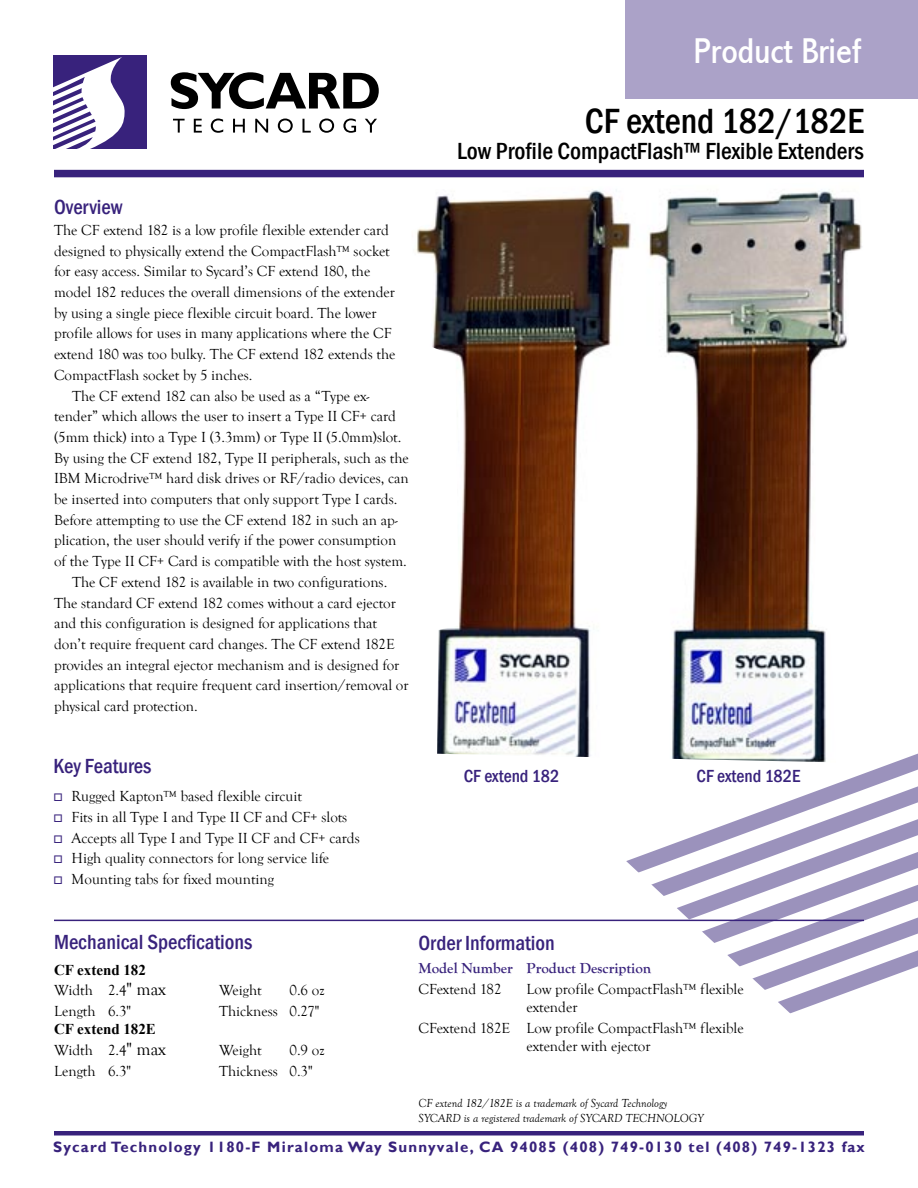
<style>
.page{position:relative;width:918px;height:1188px;background:#fff}
.page>*{position:absolute;margin:0;border:0;box-sizing:border-box;transform-origin:0 0}
.t1{font:500 condensed 36px "Franklin Gothic";color:#000}
.t2{font:condensed 36px "Abadi";color:#fff}
.t3{font:500 condensed 24px "Franklin Gothic";color:#000}
.Heading1{font:500 condensed 21px "Franklin Gothic";color:#38227c}
.Heading2{font:500 condensed 18px "Franklin Gothic";color:#38227c}
.Indent{font:15px/20.7px "Goudy Old Style T";color:#000}
.Bodytext_no_indent{font:15px/20.7px "Goudy Old Style T";color:#000}
.bullet_text{font:15px "Goudy Old Style T";color:#000}
.Bodytext_no_indent-2{font:700 15px "Gill Sans";letter-spacing:.08em;color:#38227c}
.t4{font:700 15px "Goudy Old Style T";color:#38227c}
.t5{font:700 15px "Times New Roman";color:#000}
.t6{font:italic 12px "Goudy Old Style T";color:#000}
.s1{color:#38227c}
.s2{font-size:18px}
</style>
<div class="page">
<div style="left:625px;top:0;width:293px;height:99px;background:#aba2c8"></div>
<div style="left:54px;top:56px;width:93px;height:93px;background:#38227c"></div>
<svg style="left:53px;top:57px;width:72px;height:92px"></svg>
<svg style="left:171px;top:72px;width:208px;height:37px"></svg>
<svg style="left:173px;top:119px;width:12px;height:14px"></svg>
<svg style="left:194px;top:119px;width:8px;height:14px"></svg>
<svg style="left:211px;top:119px;width:12px;height:14px"></svg>
<svg style="left:233px;top:119px;width:12px;height:14px"></svg>
<svg style="left:255px;top:119px;width:13px;height:14px"></svg>
<svg style="left:278px;top:119px;width:15px;height:14px"></svg>
<svg style="left:303px;top:119px;width:8px;height:14px"></svg>
<svg style="left:319px;top:119px;width:15px;height:14px"></svg>
<svg style="left:343px;top:119px;width:13px;height:14px"></svg>
<svg style="left:365px;top:119px;width:12px;height:14px"></svg>
<div style="left:54px;top:170px;width:810px;height:7px;background:#38227c"></div>
<svg style="left:644px;top:753px;width:274px;height:169px"></svg>
<svg style="left:669px;top:774px;width:249px;height:148px"></svg>
<svg style="left:695px;top:798px;width:223px;height:216px"></svg>
<div style="left:54px;top:1131px;width:810px;height:5px;background:#38227c"></div>
<hr style="left:54px;top:920px;width:810px;height:1px;background:#38227c">
<img style="left:416px;top:190px;width:447px;height:572px">
<p class="t2" style="left:694px;top:30px;width:169px">Product Brief</p>
<p class="Heading1" style="left:54px;top:193px;width:70px">Overview</p>
<p class="Bodytext_no_indent" style="left:54px;top:220px;width:343px">The CF extend 182 is a low profile flexible extender card designed to physically extend the CompactFlash™ socket for easy access. Similar to Sycard’s CF extend 180, the model 182 reduces the overall dimensions of the extender by using a single piece flexible circuit board. The lower profile allows for uses in many applications where the CF extend 180 was too bulky. The CF extend 182 extends the CompactFlash socket by 5 inches.</p>
<p class="Indent" style="left:54px;top:386px;width:356px;text-indent:18px">The CF extend 182 can also be used as a “Type ex&shy;tender” which allows the user to insert a Type II CF+ card (5mm thick) into a Type I (3.3mm) or Type II (5.0mm)slot.<br>By using the CF extend 182, Type II peripherals, such as the IBM Microdrive™ hard disk drives or RF/radio devices, can be inserted into computers that only support Type I cards.<br>Before attempting to use the CF extend 182 in such an ap&shy;plication, the user should verify if the power consumption of the Type II CF+ Card is compatible with the host system.</p>
<p class="Indent" style="left:54px;top:572px;width:356px;text-indent:18px">The CF extend 182 is available in two configurations.<br>The standard CF extend 182 comes without a card ejector and this configuration is designed for applications that don’t require frequent card changes. The CF extend 182E provides an integral ejector mechanism and is designed for applications that require frequent card insertion/removal or physical card protection.</p>
<p class="Heading1" style="left:54px;top:752px;width:99px">Key Features</p>
<p class="bullet_text" style="left:54px;top:788px;width:250px"><span class="s1">□</span> Rugged Kapton™ based flexible circuit</p>
<p class="bullet_text" style="left:54px;top:809px;width:295px"><span class="s1">□</span> Fits in all Type I and Type II CF and CF+ slots</p>
<p class="bullet_text" style="left:54px;top:830px;width:308px"><span class="s1">□</span> Accepts all Type I and Type II CF and CF+ cards</p>
<p class="bullet_text" style="left:54px;top:850px;width:277px"><span class="s1">□</span> High quality connectors for long service life</p>
<p class="bullet_text" style="left:54px;top:871px;width:222px"><span class="s1">□</span> Mounting tabs for fixed mounting</p>
<p class="t1" style="left:585px;top:98px;width:281px">CF extend 182/182E</p>
<p class="t3" style="left:457px;top:135px;width:408px">Low Profile CompactFlash™ Flexible Extenders</p>
<p class="Heading2" style="left:464px;top:764px;width:97px">CF extend 182</p>
<p class="Heading2" style="left:697px;top:764px;width:105px">CF extend 182E</p>
<p class="Heading1" style="left:54px;top:928px;width:200px">Mechanical Specfications</p>
<p class="t5" style="left:54px;top:959px;width:93px">CF extend 182</p>
<p class="Indent" style="left:54px;top:980px;width:114px">Width 2.4<span class="s2">" max</span></p>
<p class="Indent" style="left:219px;top:980px;width:44px">Weight</p>
<p class="Indent" style="left:290px;top:980px;width:37px">0.6 oz</p>
<p class="Indent" style="left:54px;top:1001px;width:79px">Length 6.3"</p>
<p class="Indent" style="left:219px;top:1001px;width:102px">Thickness 0.27"</p>
<p class="t5" style="left:54px;top:1019px;width:103px">CF extend 182E</p>
<p class="Indent" style="left:54px;top:1040px;width:114px">Width 2.4<span class="s2">" max</span></p>
<p class="Indent" style="left:219px;top:1040px;width:44px">Weight</p>
<p class="Indent" style="left:290px;top:1040px;width:37px">0.9 oz</p>
<p class="Indent" style="left:54px;top:1061px;width:79px">Length 6.3"</p>
<p class="Indent" style="left:219px;top:1061px;width:95px">Thickness 0.3"</p>
<p class="Heading1" style="left:418px;top:929px;width:138px">Order Information</p>
<p class="t4" style="left:418px;top:960px;width:234px">Model Number Product Description</p>
<p class="Indent" style="left:418px;top:979px;width:85px">CFextend 182</p>
<p class="Indent" style="left:526px;top:980px;width:219px;line-height:18px">Low profile CompactFlash™ flexible extender</p>
<p class="Indent" style="left:526px;top:1019px;width:219px;line-height:18px;text-indent:-108px">CFextend 182E Low profile CompactFlash™ flexible extender with ejector</p>
<p class="t6" style="left:418px;top:1096px;width:251px">CF extend 182/182E is a trademark of Sycard Technology</p>
<p class="t6" style="left:418px;top:1111px;width:287px">SYCARD is a registered trademark of SYCARD TECHNOLOGY</p>
<p class="Bodytext_no_indent-2" style="left:53px;top:1138px;width:813px">Sycard Technology 1180-F Miraloma Way Sunnyvale, CA 94085 (408) 749-0130 tel (408) 749-1323 fax</p>
</div>
